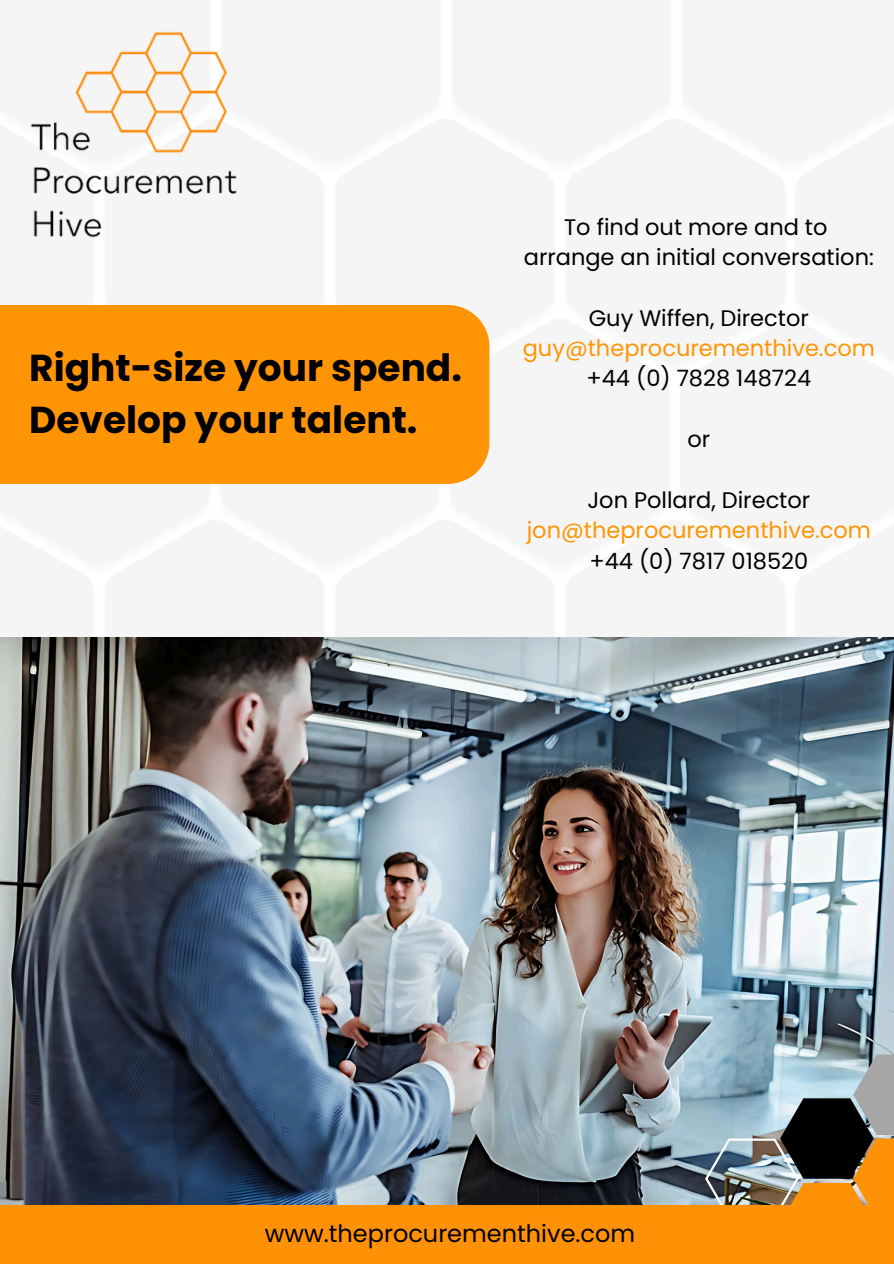
<style>
.page{position:relative;width:894px;height:1264px;background:#fff}
.page>*{position:absolute;margin:0;border:0;box-sizing:border-box;transform-origin:0 0}
.t1{font:700 37.5px/51.8px "Poppins";color:#000}
.t2{font:24px "Poppins";color:#000}
.t3{font:22.5px "Poppins";color:#000}
.t4{font:22.5px "Poppins";color:#ff9504}
</style>
<div class="page">
<img style="left:0;top:637px;width:893px;height:567px">
<img style="left:30px;top:30px;width:209px;height:209px">
<div style="left:852px;top:1138px;width:41px;height:80px;background:#ff9107"></div>
<svg style="left:852px;top:1054px;width:41px;height:80px;fill:#a6a6a6"></svg>
<img style="left:705px;top:1098px;width:168px;height:106px">
<div style="left:0;top:1204px;width:893px;height:59px;background:#ff9107"></div>
<div style="left:0;top:305px;width:489px;height:179px;background:#ff9404"></div>
<p class="t1" style="left:29px;top:342px;width:434px">Right-size your spend.<br>Develop your talent.</p>
<h1 class="t3" style="left:564px;top:211px;width:265px">To find out more and to</h1>
<p class="t3" style="left:523px;top:241px;width:351px">arrange an initial conversation:</p>
<p class="t3" style="left:588px;top:302px;width:221px">Guy Wiffen, Director</p>
<p class="t4" style="left:522px;top:332px;width:353px">guy@theprocurementhive.com</p>
<p class="t3" style="left:586px;top:363px;width:226px">+44 (0) 7828 148724</p>
<p class="t3" style="left:687px;top:423px;width:24px">or</p>
<p class="t3" style="left:587px;top:484px;width:224px">Jon Pollard, Director</p>
<p class="t4" style="left:526px;top:515px;width:346px">jon@theprocurementhive.com</p>
<p class="t3" style="left:589px;top:545px;width:220px">+44 (0) 7817 018520</p>
<p class="t2" style="left:264px;top:1216px;width:372px">www.theprocurementhive.com</p>
</div>
